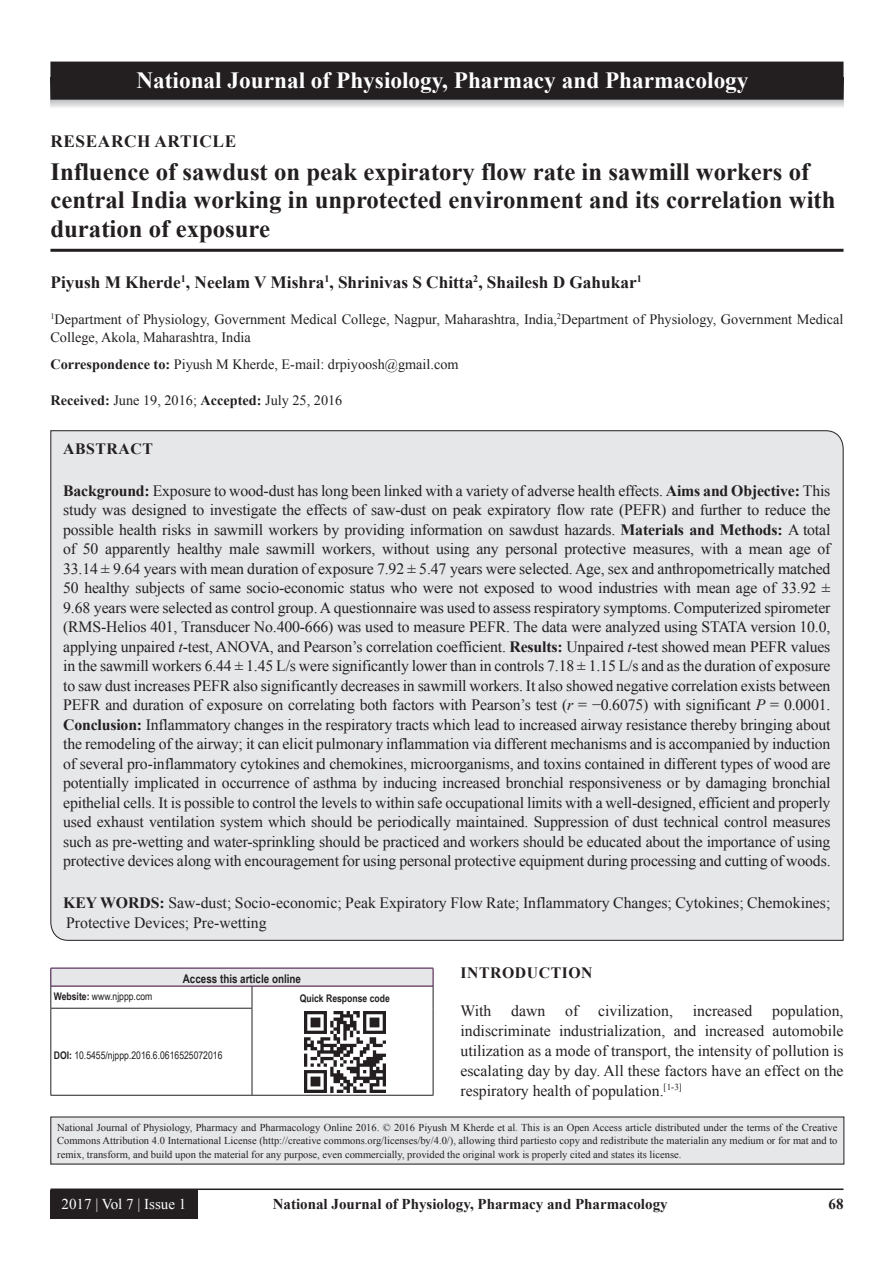
<style>
.page{position:relative;width:894px;height:1263px;background:#fff}
.page>*{position:absolute;margin:0;border:0;box-sizing:border-box;transform-origin:0 0}
.AT{font:700 24.75px/28.5px "Times New Roman";color:#231f20}
.JN{font:700 23.25px "Times New Roman";color:#fff}
.AU{font:700 17.25px "Times New Roman";color:#231f20}
.AH{font:700 17.25px "Times New Roman";letter-spacing:.035em;color:#231f20}
.ABS{font:15.75px/19.5px "Times New Roman";letter-spacing:-.01em;color:#231f20;text-align:justify}
.TX{font:15.75px/19.8px "Times New Roman";color:#231f20;text-align:justify}
.KWD{font:15.75px/19.5px "Times New Roman";color:#231f20}
.ABSH{font:700 15.75px "Times New Roman";letter-spacing:.035em;color:#231f20}
.RF{font:700 15px "Times New Roman";color:#231f20}
.RF_VOL{font:15px "Times New Roman";color:#fff}
.AFF{font:14.25px/18px "Times New Roman";color:#231f20}
.ADD{font:14.25px "Times New Roman";color:#231f20}
.AAO{font:700 12px "Arial Narrow";color:#231f20}
.JN_TX{font:10.5px/13.5px "Times New Roman";color:#231f20;text-align:justify}
.Web{font:10.5px "Arial Narrow";color:#231f20}
.Web-2{font:700 10.5px "Arial Narrow";color:#231f20}
.s1{font-weight:700}
.s2{font-style:italic}
</style>
<div class="page">
<hr style="left:50px;top:1188px;width:793px;height:2px;background:#231f20">
<div style="left:50px;top:1190px;width:147px;height:28px;background:#231f20"></div>
<hr style="left:50px;top:249px;width:793px;height:3px;background:#231f20">
<div style="left:50px;top:430px;width:793px;height:511px;background:#e6e7e9"></div>
<div style="left:51px;top:968px;width:382px;height:18px;background:#e6e7e9"></div>
<hr style="left:51px;top:985px;width:201px;height:1px;background:#3e083e">
<hr style="left:252px;top:985px;width:181px;height:1px;background:#3e083e">
<svg style="left:50px;top:968px;width:2px;height:39px"></svg>
<svg style="left:251px;top:986px;width:1px;height:21px"></svg>
<hr style="left:50px;top:1007px;width:202px;height:1px;background:#231f20">
<hr style="left:50px;top:1008px;width:1px;height:86px;background:#231f20">
<hr style="left:251px;top:1008px;width:1px;height:86px;background:#231f20">
<hr style="left:50px;top:1094px;width:202px;height:1px;background:#231f20">
<svg style="left:432px;top:968px;width:1px;height:40px"></svg>
<hr style="left:432px;top:1008px;width:1px;height:86px;background:#231f20">
<hr style="left:252px;top:1094px;width:181px;height:1px;background:#231f20">
<hr style="left:51px;top:967px;width:201px;height:1px;background:#3e083e">
<hr style="left:252px;top:967px;width:181px;height:1px;background:#3e083e">
<img style="left:304px;top:1011px;width:81px;height:81px">
<div style="left:51px;top:1117px;width:792px;height:47px;background:#e6e7e9"></div>
<svg style="left:51px;top:100px;width:792px;height:8px;background:#d9dadc"></svg>
<div style="left:51px;top:62px;width:791px;height:37px;background:#231f20"></div>
<div style="left:50px;top:62px;width:793px;height:38px;border:2px solid #231f20"></div>
<p class="JN" style="left:136px;top:64px;width:613px">National Journal of Physiology, Pharmacy and Pharmacology</p>
<p class="AH" style="left:50px;top:128px;width:187px">RESEARCH ARTICLE</p>
<p class="AT" style="left:50px;top:156px;width:786px">Influence of sawdust on peak expiratory flow rate in sawmill workers of central India working in unprotected environment and its correlation with duration of exposure</p>
<p class="AU" style="left:50px;top:269px;width:592px">Piyush M Kherde<sup>1</sup>, Neelam V Mishra<sup>1</sup>, Shrinivas S Chitta<sup>2</sup>, Shailesh D Gahukar<sup>1</sup></p>
<p class="AFF" style="left:50px;top:309px;width:794px"><sup>1</sup>Department of Physiology, Government Medical College, Nagpur, Maharashtra, India,<sup>2</sup>Department of Physiology, Government Medical<br>College, Akola, Maharashtra, India</p>
<p class="ADD" style="left:50px;top:354px;width:409px"><span class="s1">Correspondence to:</span> Piyush M Kherde, E-mail: drpiyoosh@gmail.com</p>
<p class="ADD" style="left:50px;top:390px;width:293px"><span class="s1">Received:</span> June 19, 2016; <span class="s1">Accepted:</span> July 25, 2016</p>
<p class="ABSH" style="left:63px;top:437px;width:91px">ABSTRACT</p>
<p class="ABS" style="left:63px;top:480px;width:768px"><span class="s1">Background:</span> Exposure to wood-dust has long been linked with a variety of adverse health effects. <span class="s1">Aims and Objective:</span> This study was designed to investigate the effects of saw-dust on peak expiratory flow rate (PEFR) and further to reduce the possible health risks in sawmill workers by providing information on sawdust hazards. <span class="s1">Materials and Methods:</span> A total of 50 apparently healthy male sawmill workers, without using any personal protective measures, with a mean age of 33.14 ± 9.64 years with mean duration of exposure 7.92 ± 5.47 years were selected. Age, sex and anthropometrically matched 50 healthy subjects of same socio-economic status who were not exposed to wood industries with mean age of 33.92 ± 9.68 years were selected as control group. A questionnaire was used to assess respiratory symptoms. Computerized spirometer (RMS-Helios 401, Transducer No.400-666) was used to measure PEFR. The data were analyzed using STATA version 10.0, applying unpaired <span class="s2">t</span>-test, ANOVA, and Pearson’s correlation coefficient. <span class="s1">Results:</span> Unpaired <span class="s2">t</span>-test showed mean PEFR values in the sawmill workers 6.44 ± 1.45 L/s were significantly lower than in controls 7.18 ± 1.15 L/s and as the duration of exposure to saw dust increases PEFR also significantly decreases in sawmill workers. It also showed negative correlation exists between PEFR and duration of exposure on correlating both factors with Pearson’s test (<span class="s2">r</span> = −0.6075) with significant <span class="s2">P</span> = 0.0001.<br><span class="s1">Conclusion:</span> Inflammatory changes in the respiratory tracts which lead to increased airway resistance thereby bringing about the remodeling of the airway; it can elicit pulmonary inflammation via different mechanisms and is accompanied by induction of several pro-inflammatory cytokines and chemokines, microorganisms, and toxins contained in different types of wood are potentially implicated in occurrence of asthma by inducing increased bronchial responsiveness or by damaging bronchial epithelial cells. It is possible to control the levels to within safe occupational limits with a well-designed, efficient and properly used exhaust ventilation system which should be periodically maintained. Suppression of dust technical control measures such as pre-wetting and water-sprinkling should be practiced and workers should be educated about the importance of using protective devices along with encouragement for using personal protective equipment during processing and cutting of woods.</p>
<p class="KWD" style="left:63px;top:893px;width:768px"><span class="s1">KEY WORDS:</span> Saw-dust; Socio-economic; Peak Expiratory Flow Rate; Inflammatory Changes; Cytokines; Chemokines;<br>Protective Devices; Pre-wetting</p>
<p class="AAO" style="left:183px;top:969px;width:120px">Access this article online</p>
<p class="Web" style="left:54px;top:988px;width:100px"><span class="s1">Website:</span> www.njppp.com</p>
<p class="Web-2" style="left:300px;top:990px;width:91px">Quick Response code</p>
<p class="Web" style="left:54px;top:1047px;width:170px"><span class="s1">DOI:</span> 10.5455/njppp.2016.6.0616525072016</p>
<h1 class="ABSH" style="left:460px;top:961px;width:134px">INTRODUCTION</h1>
<p class="TX" style="left:460px;top:1000px;width:32px">With</p>
<p class="TX" style="left:511px;top:1000px;width:36px">dawn</p>
<p class="TX" style="left:565px;top:1000px;width:15px">of</p>
<p class="TX" style="left:598px;top:1000px;width:76px">civilization,</p>
<p class="TX" style="left:692px;top:1000px;width:61px">increased</p>
<p class="TX" style="left:460px;top:1000px;width:384px;text-indent:311px">population, indiscriminate industrialization, and increased automobile utilization as a mode of transport, the intensity of pollution is escalating day by day. All these factors have an effect on the respiratory health of population.<sup>[1-3]</sup></p>
<p class="JN_TX" style="left:57px;top:1120px;width:781px">National Journal of Physiology, Pharmacy and Pharmacology Online 2016. © 2016 Piyush M Kherde et al. This is an Open Access article distributed under the terms of the Creative Commons Attribution 4.0 International License (http://creative commons.org/licenses/by/4.0/), allowing third partiesto copy and redistribute the materialin any medium or for mat and to remix, transform, and build upon the material for any purpose, even commercially, provided the original work is properly cited and states its license.</p>
<p class="RF_VOL" style="left:62px;top:1193px;width:126px">2017 | Vol 7 | Issue 1</p>
<p class="RF" style="left:272px;top:1193px;width:396px">National Journal of Physiology, Pharmacy and Pharmacology</p>
<p class="RF" style="left:828px;top:1193px;width:16px">68</p>
</div>
